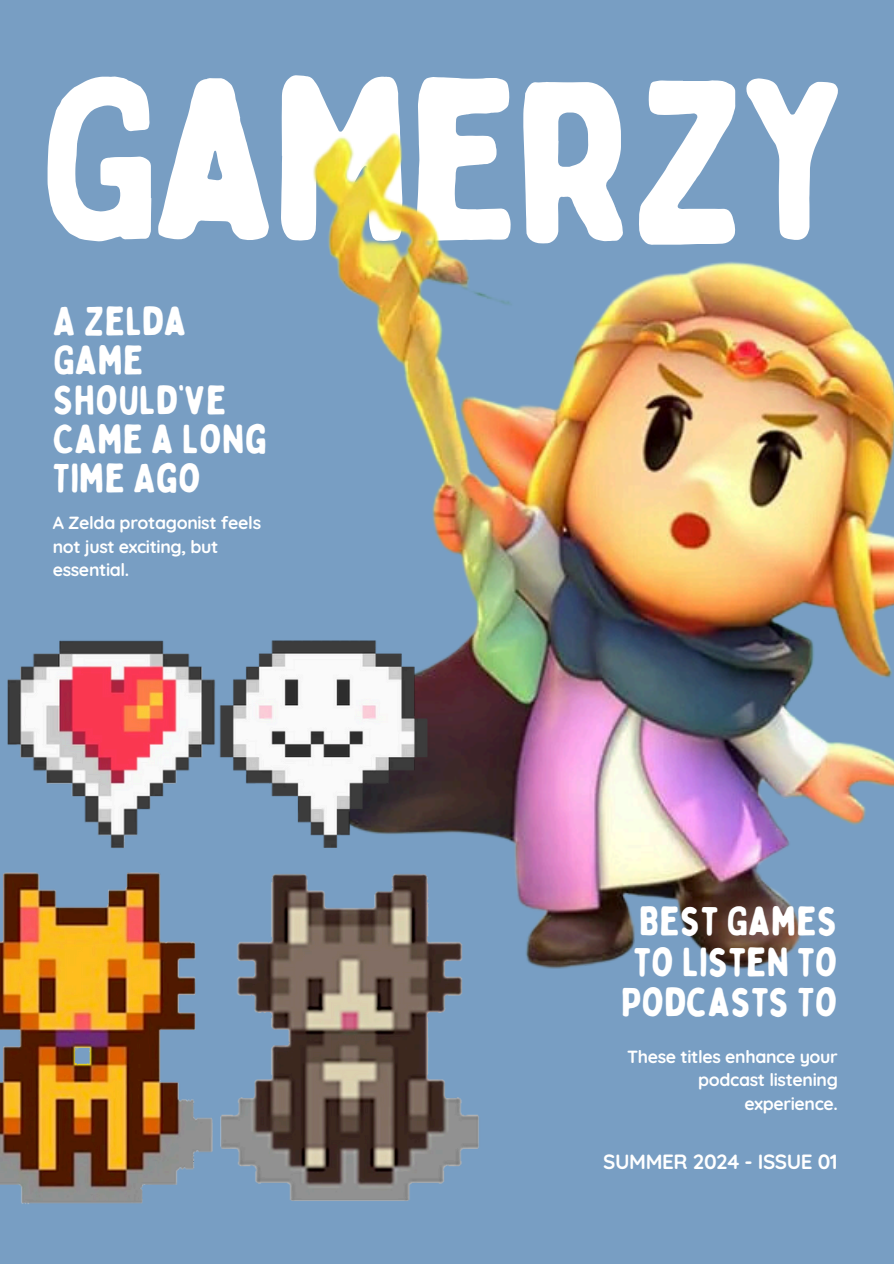
<style>
.page{position:relative;width:894px;height:1264px;background:#fff}
.page>*{position:absolute;margin:0;border:0;box-sizing:border-box;transform-origin:0 0}
.t1{font:226.95px "Bobby Jones Soft";letter-spacing:-.035em;color:#fff}
.t2{font:40.5px/39.3px "Bobby Jones Soft";color:#fff}
.t3{font:700 20.55px "Quicksand";letter-spacing:-.02em;color:#fff}
.t4{font:700 17.55px/23.7px "Quicksand";letter-spacing:-.02em;color:#fff}
</style>
<div class="page">
<div style="left:0;top:0;width:893px;height:1263px;background:#789ec3"></div>
<img style="left:313px;top:133px;width:580px;height:836px">
<img style="left:0;top:479px;width:661px;height:725px">
<h1 class="t1" style="left:38px;top:19px;width:818px">GAMERZY</h1>
<p class="t2" style="left:53px;top:302px;width:215px">A ZELDA<br>GAME<br>SHOULD’VE<br>CAME A LONG<br>TIME AGO</p>
<p class="t4" style="left:53px;top:510px;width:210px">A Zelda protagonist feels not just exciting, but essential.</p>
<h2 class="t2" style="left:621px;top:901px;width:218px;line-height:40.5px;text-align:center">BEST GAMES<br>TO LISTEN TO<br>PODCASTS TO</h2>
<p class="t4" style="left:627px;top:1044px;width:212px;text-align:right">These titles enhance your podcast listening experience.</p>
<p class="t3" style="left:603px;top:1148px;width:236px">SUMMER 2024 - ISSUE 01</p>
</div>
